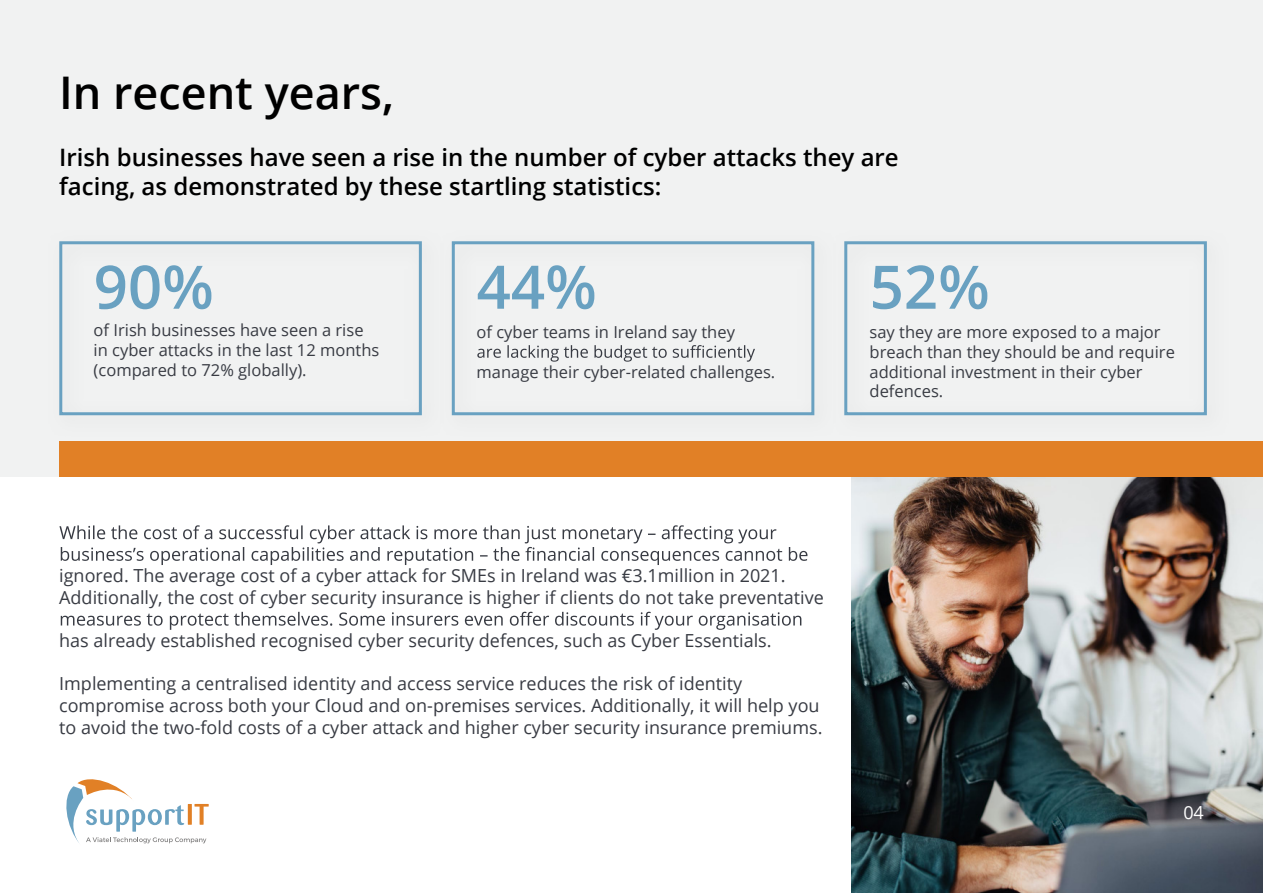
<style>
.page{position:relative;width:1263px;height:893px;background:#fff}
.page>*{position:absolute;margin:0;border:0;box-sizing:border-box;transform-origin:0 0}
.t1{font:600 60px "Open Sans";color:#69a1c1}
.t2{font:600 45px "Open Sans";color:#000}
.t3{font:600 24px/28.8px "Open Sans";color:#000}
.t4{font:18px/21.6px "Open Sans";color:#383b43}
.t5{font:18px "Open Sans";color:#fff}
.t6{font:16.5px/19.8px "Open Sans";color:#383b43}
</style>
<div class="page">
<img style="left:851px;top:476px;width:412px;height:417px">
<div style="left:0;top:0;width:1263px;height:476px;background:#f1f2f2"></div>
<svg style="left:59px;top:525px;width:748px;height:40px"></svg>
<svg style="left:61px;top:612px;width:740px;height:18px"></svg>
<div style="left:59px;top:441px;width:1204px;height:35px;background:#e18026"></div>
<div style="left:59px;top:241px;width:363px;height:174px;border:3px solid #69a1c1"></div>
<div style="left:452px;top:241px;width:362px;height:174px;border:3px solid #69a1c1"></div>
<div style="left:844px;top:241px;width:363px;height:174px;border:3px solid #69a1c1"></div>
<svg style="left:477px;top:345px;width:278px;height:17px"></svg>
<svg style="left:66px;top:779px;width:143px;height:65px"></svg>
<p class="t2" style="left:59px;top:62px;width:336px">In recent years,</p>
<p class="t3" style="left:59px;top:143px;width:841px">Irish businesses have seen a rise in the number of cyber attacks they are facing, as demonstrated by these startling statistics:</p>
<p class="t1" style="left:94px;top:246px;width:122px">90%</p>
<p class="t1" style="left:477px;top:246px;width:122px">44%</p>
<p class="t1" style="left:869px;top:246px;width:122px">52%</p>
<p class="t6" style="left:94px;top:320px;width:287px">of Irish businesses have seen a rise in cyber attacks in the last 12 months (compared to 72% globally).</p>
<p class="t6" style="left:477px;top:322px;width:260px">of cyber teams in Ireland say they</p>
<p class="t6" style="left:477px;top:361px;width:300px">manage their cyber-related challenges.</p>
<p class="t6" style="left:869px;top:322px;width:307px">say they are more exposed to a major breach than they should be and require additional investment in their cyber defences.</p>
<p class="t4" style="left:59px;top:564px;width:766px">ignored. The average cost of a cyber attack for SMEs in Ireland was €3.1million in 2021.<br>Additionally, the cost of cyber security insurance is higher if clients do not take preventative</p>
<p class="t4" style="left:59px;top:629px;width:714px">has already established recognised cyber security defences, such as Cyber Essentials.</p>
<p class="t4" style="left:59px;top:672px;width:765px">Implementing a centralised identity and access service reduces the risk of identity compromise across both your Cloud and on-premises services. Additionally, it will help you to avoid the two-fold costs of a cyber attack and higher cyber security insurance premiums.</p>
<p class="t5" style="left:1183px;top:800px;width:22px">04</p>
</div>
